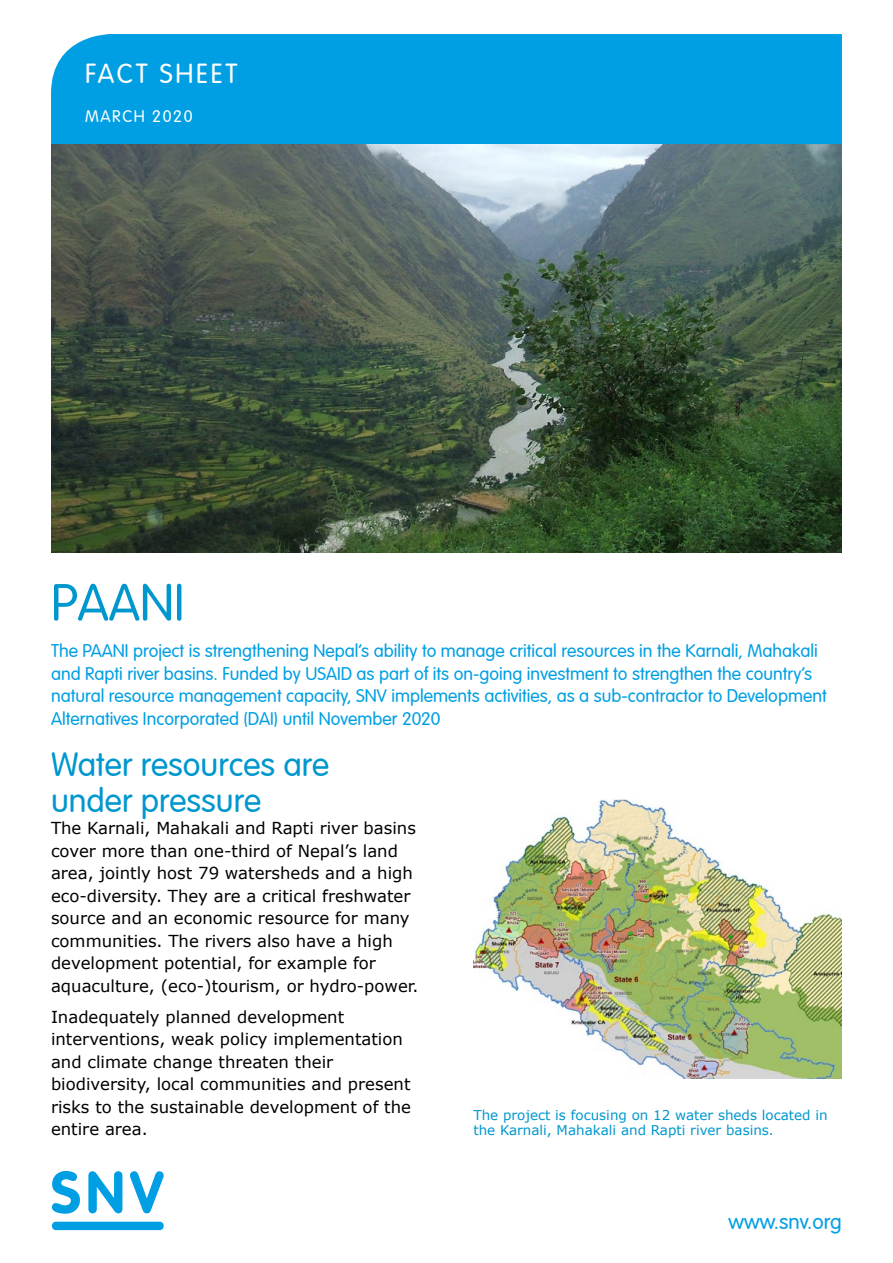
<style>
.page{position:relative;width:893px;height:1263px;background:#fff}
.page>*{position:absolute;margin:0;border:0;box-sizing:border-box;transform-origin:0 0}
.t1{font:300 51px "VAG Rounded";color:#0097ce}
.t2{font:300 33px/36px "VAG Rounded LT";color:#0097ce}
.t3{font:300 27px "VAG Rounded LT";letter-spacing:.1em;color:#fff}
.t4{font:300 21px "VAG Rounded LT";color:#009fe3}
.t5{font:300 18px/22.5px "VAG Rounded LT";color:#009fe3}
.t6{font:16.5px/22.5px "Verdana";color:#000}
.t7{font:300 16.5px "VAG Rounded LT";letter-spacing:.1em;color:#fff}
.t8{font:13.5px/15px "Verdana";color:#0097ce}
</style>
<div class="page">
<div style="left:51px;top:34px;width:791px;height:111px;background:#009fe3"></div>
<img style="left:51px;top:145px;width:791px;height:408px">
<svg style="left:52px;top:1171px;width:28px;height:43px"></svg>
<svg style="left:88px;top:1171px;width:34px;height:42px"></svg>
<svg style="left:130px;top:1171px;width:34px;height:42px"></svg>
<div style="left:52px;top:1222px;width:112px;height:8px;background:#009fe3;border-radius:4px"></div>
<img style="left:473px;top:799px;width:369px;height:279px">
<h3 class="t3" style="left:85px;top:58px;width:154px">FACT SHEET</h3>
<p class="t7" style="left:85px;top:107px;width:109px">MARCH 2020</p>
<h1 class="t1" style="left:51px;top:573px;width:135px">PAANI</h1>
<p class="t5" style="left:51px;top:640px;width:777px">The PAANI project is strengthening Nepal’s ability to manage critical resources in the Karnali, Mahakali and Rapti river basins. Funded by USAID as part of its on-going investment to strengthen the country’s natural resource management capacity, SNV implements activities, as a sub-contractor to Development Alternatives Incorporated (DAI) until November 2020</p>
<h2 class="t2" style="left:51px;top:747px;width:280px">Water resources are under pressure</h2>
<p class="t6" style="left:51px;top:817px;width:369px">The Karnali, Mahakali and Rapti river basins cover more than one-third of Nepal’s land area, jointly host 79 watersheds and a high eco-diversity. They are a critical freshwater source and an economic resource for many communities. The rivers also have a high development potential, for example for aquaculture, (eco-)tourism, or hydro-power.</p>
<p class="t6" style="left:51px;top:1006px;width:362px">Inadequately planned development interventions, weak policy implementation and climate change threaten their biodiversity, local communities and present risks to the sustainable development of the entire area.</p>
<p class="t8" style="left:473px;top:1108px;width:356px">The project is focusing on 12 water sheds located in the Karnali, Mahakali and Rapti river basins.</p>
<p class="t4" style="left:729px;top:1209px;width:115px">www.snv.org</p>
</div>
